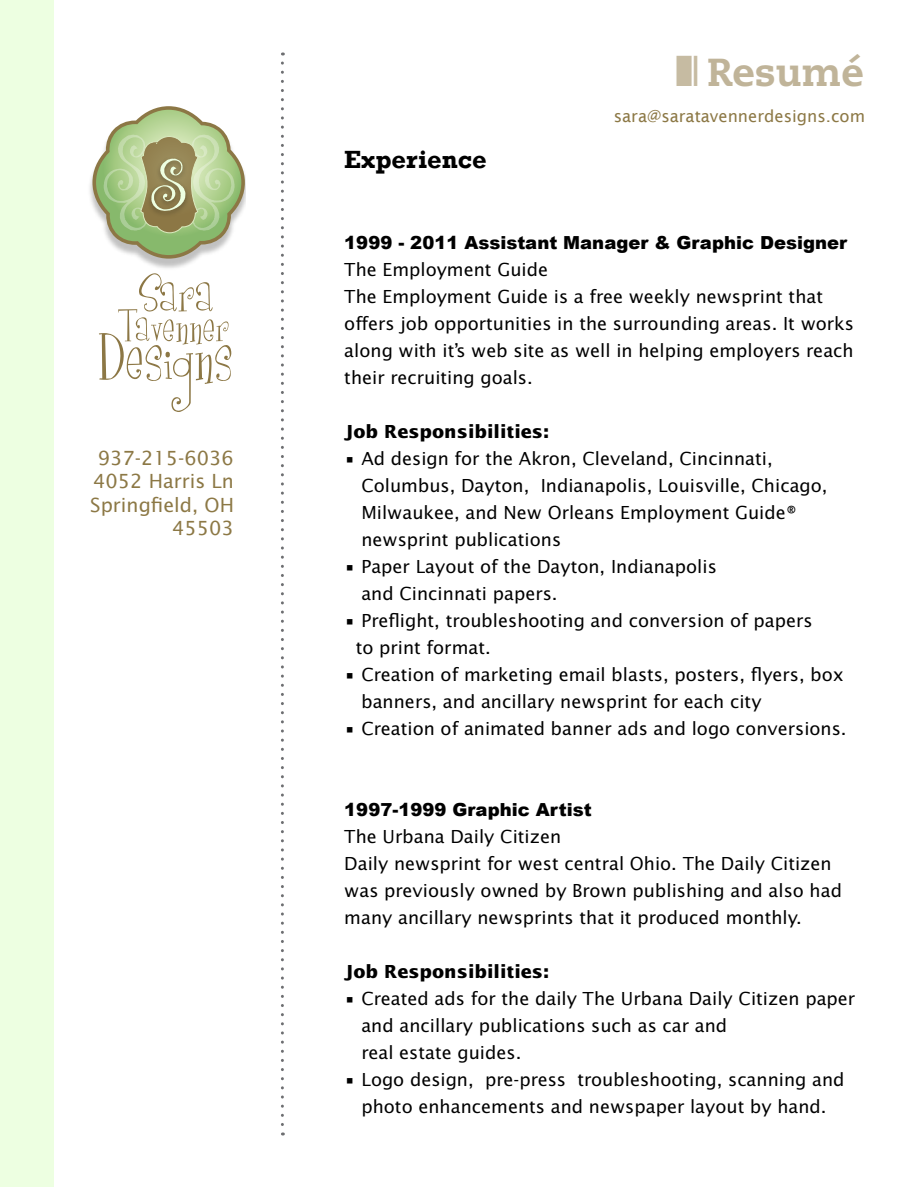
<style>
.page{position:relative;width:918px;height:1188px;background:#fff}
.page>*{position:absolute;margin:0;border:0;box-sizing:border-box;transform-origin:0 0}
.t1{font:800 39px "Caecilia LT Std";color:#c0b499}
.t2{font:700 25.5px "Rockwell";color:#000}
.t3{font:19.5px/23.4px "Lucida Sans Std";color:#8c7845;text-align:right}
.t4{font:18px/27px "Lucida Sans Std";color:#000}
.t5{font:900 18px "Arial";color:#000}
.t6{font:700 18px "Lucida Sans Std";color:#000}
.t7{font:16.5px "Lucida Sans";color:#8c7845}
.s1{font-family:"Monotype Sorts";font-weight:400;font-size:42px;color:#c6bba2}
</style>
<div class="page">
<svg style="left:281px;top:63px;width:3px;height:1073px"></svg>
<img style="left:90px;top:176px;width:156px;height:92px">
<svg style="left:92px;top:106px;width:153px;height:153px"></svg>
<svg style="left:99px;top:273px;width:132px;height:139px"></svg>
<div style="left:1px;top:1px;width:53px;height:1186px;background:#edffe1"></div>
<p class="t3" style="left:90px;top:447px;width:145px">937-215-6036<br>4052 Harris Ln<br>Springfield, OH<br>45503</p>
<h1 class="t1" style="left:676px;top:48px;width:190px"><span class="s1">zx</span> Resumé</h1>
<h2 class="t2" style="left:344px;top:144px;width:144px">Experience</h2>
<p class="t7" style="left:614px;top:107px;width:253px">sara@saratavennerdesigns.com</p>
<p class="t5" style="left:344px;top:233px;width:504px">1999 - 2011 Assistant Manager &amp; Graphic Designer</p>
<p class="t4" style="left:344px;top:256px;width:511px">The Employment Guide<br>The Employment Guide is a free weekly newsprint that offers job opportunities in the surrounding areas. It works along with it’s web site as well in helping employers reach their recruiting goals.</p>
<p class="t6" style="left:344px;top:421px;width:206px">Job Responsibilities:</p>
<p class="t4" style="left:361px;top:445px;width:468px;text-indent:-17px">• Ad design for the Akron, Cleveland, Cincinnati, Columbus, Dayton, Indianapolis, Louisville, Chicago, Milwaukee, and New Orleans Employment Guide® newsprint publications</p>
<p class="t4" style="left:361px;top:553px;width:357px;text-indent:-17px">• Paper Layout of the Dayton, Indianapolis and Cincinnati papers.</p>
<p class="t4" style="left:356px;top:607px;width:459px;text-indent:-11px">• Preflight, troubleshooting and conversion of papers to print format.</p>
<p class="t4" style="left:361px;top:661px;width:484px;text-indent:-17px">• Creation of marketing email blasts, posters, flyers, box banners, and ancillary newsprint for each city</p>
<p class="t4" style="left:344px;top:715px;width:504px">• Creation of animated banner ads and logo conversions.</p>
<p class="t5" style="left:344px;top:800px;width:249px">1997-1999 Graphic Artist</p>
<p class="t4" style="left:344px;top:823px;width:499px">The Urbana Daily Citizen<br>Daily newsprint for west central Ohio. The Daily Citizen was previously owned by Brown publishing and also had many ancillary newsprints that it produced monthly.</p>
<p class="t6" style="left:344px;top:961px;width:206px">Job Responsibilities:</p>
<p class="t4" style="left:361px;top:985px;width:495px;text-indent:-17px">• Created ads for the daily The Urbana Daily Citizen paper and ancillary publications such as car and<br>real estate guides.</p>
<p class="t4" style="left:344px;top:1066px;width:502px;text-align:center">• Logo design, pre-press troubleshooting, scanning and photo enhancements and newspaper layout by hand.</p>
</div>
